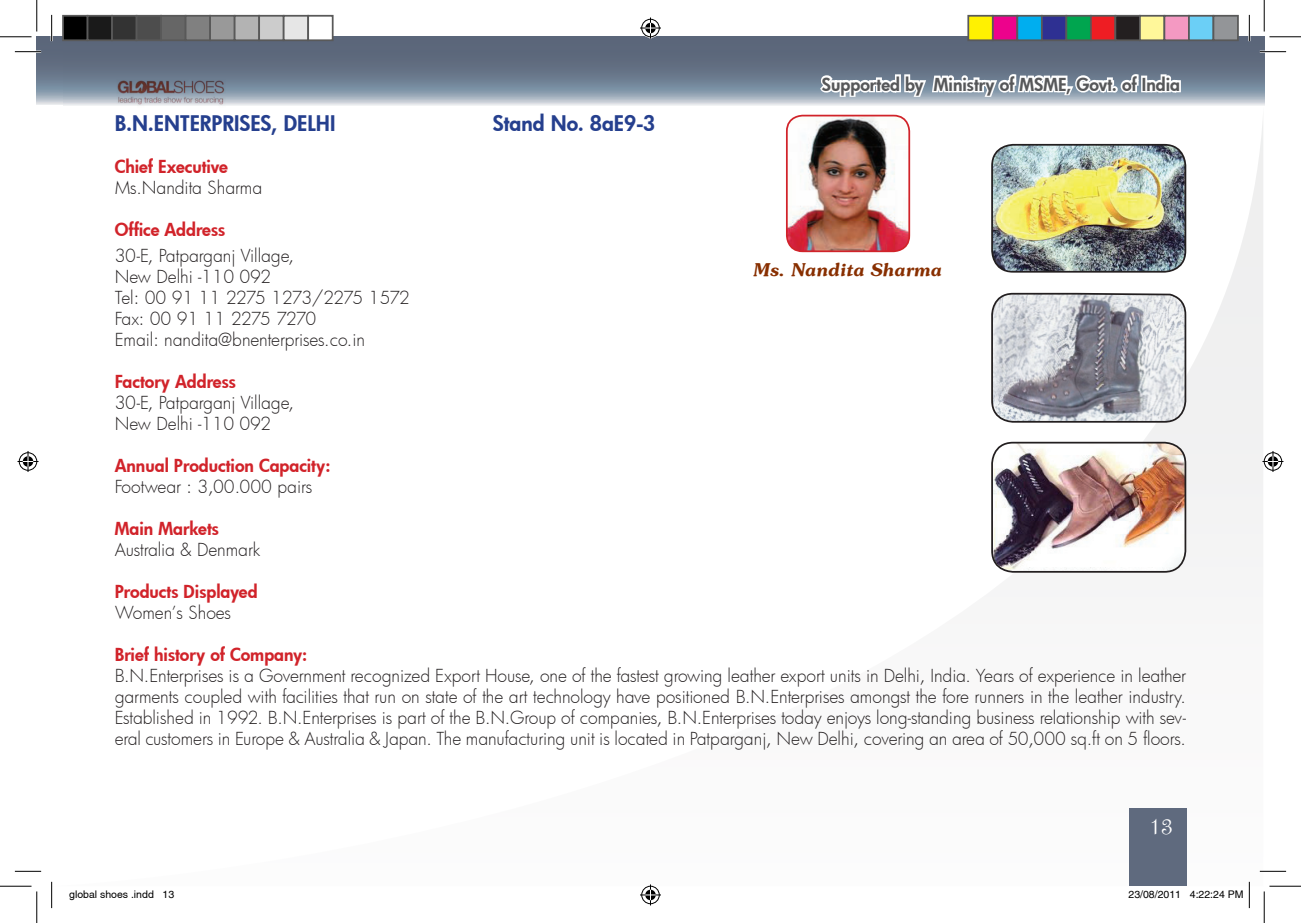
<style>
.page{position:relative;width:1301px;height:923px;background:#fff}
.page>*{position:absolute;margin:0;border:0;box-sizing:border-box;transform-origin:0 0}
.t1{font:31.5px "French Script";color:#fff}
.t2{font:800 21px "Futura";color:#253f8e}
.t3{font:300 17.5px/21px "Futura";letter-spacing:-.005em;color:#231f20;text-align:justify}
.t4{font:800 17.5px "Futura";color:#d1232a}
.t5{font:800 17.5px "Futura";color:#57585a}
.t6{font:300 17.5px "Futura";letter-spacing:-.055em;color:#231f20}
.t7{font:300 17.5px "Futura";letter-spacing:-.05em;color:#231f20}
.t8{font:17.5px "Sojourn Normal";color:#882f01}
.t9{font:10.5px "Helvetica";color:#000}
</style>
<div class="page">
<svg style="left:796px;top:114px;width:467px;height:772px"></svg>
<svg style="left:37px;top:37px;width:26px;height:68px"></svg>
<svg style="left:63px;top:37px;width:1201px;height:69px"></svg>
<div style="left:1128px;top:808px;width:58px;height:78px;background:#5f6a7e"></div>
<img style="left:101px;top:67px;width:148px;height:39px">
<svg style="left:818px;top:63px;width:364px;height:43px"></svg>
<img style="left:992px;top:145px;width:19px;height:14px">
<div style="left:991px;top:144px;width:195px;height:128px;border:2px solid #231f20;border-radius:21px"></div>
<svg style="left:990px;top:292px;width:197px;height:131px"></svg>
<img style="left:992px;top:442px;width:193px;height:128px">
<div style="left:991px;top:441px;width:195px;height:131px;border:2px solid #231f20;border-radius:21px"></div>
<img style="left:786px;top:116px;width:123px;height:135px">
<div style="left:786px;top:115px;width:124px;height:137px;border:2px solid #d1232a;border-radius:16px"></div>
<hr style="left:15px;top:51px;width:26px;height:2px;background:#fff">
<hr style="left:1259px;top:51px;width:26px;height:2px;background:#fff">
<hr style="left:1259px;top:870px;width:26px;height:2px;background:#fff">
<hr style="left:51px;top:15px;width:2px;height:26px;background:#fff">
<hr style="left:1248px;top:15px;width:2px;height:26px;background:#fff">
<hr style="left:1248px;top:881px;width:2px;height:26px;background:#fff">
<svg style="left:15px;top:51px;width:26px;height:1px"></svg>
<svg style="left:1259px;top:51px;width:26px;height:1px"></svg>
<svg style="left:15px;top:870px;width:26px;height:1px"></svg>
<svg style="left:1260px;top:870px;width:25px;height:1px"></svg>
<svg style="left:51px;top:15px;width:1px;height:26px"></svg>
<svg style="left:51px;top:881px;width:1px;height:26px"></svg>
<svg style="left:1248px;top:15px;width:1px;height:26px"></svg>
<hr style="left:0;top:36px;width:32px;height:1px;background:#000">
<hr style="left:1269px;top:36px;width:31px;height:1px;background:#000">
<hr style="left:0;top:885px;width:32px;height:1px;background:#000">
<hr style="left:1269px;top:885px;width:31px;height:1px;background:#000">
<hr style="left:36px;top:0;width:1px;height:32px;background:#000">
<hr style="left:36px;top:891px;width:1px;height:31px;background:#000">
<hr style="left:1263px;top:0;width:1px;height:32px;background:#000">
<hr style="left:1263px;top:891px;width:1px;height:31px;background:#000">
<svg style="left:640px;top:18px;width:21px;height:21px"></svg>
<svg style="left:640px;top:884px;width:21px;height:21px"></svg>
<svg style="left:18px;top:451px;width:21px;height:21px"></svg>
<svg style="left:1262px;top:451px;width:21px;height:21px"></svg>
<div style="left:63px;top:16px;width:25px;height:24px;background:#000"></div>
<div style="left:62px;top:15px;width:26px;height:26px;border:2px solid #595959"></div>
<div style="left:88px;top:16px;width:24px;height:24px;background:#1a1a1a"></div>
<div style="left:87px;top:15px;width:26px;height:26px;border:2px solid #595959"></div>
<div style="left:112px;top:16px;width:25px;height:24px;background:#333"></div>
<div style="left:111px;top:15px;width:26px;height:26px;border:2px solid #595959"></div>
<div style="left:137px;top:16px;width:24px;height:24px;background:#4d4d4d"></div>
<div style="left:136px;top:15px;width:26px;height:26px;border:2px solid #595959"></div>
<div style="left:161px;top:16px;width:25px;height:24px;background:#666"></div>
<div style="left:160px;top:15px;width:26px;height:26px;border:2px solid #595959"></div>
<div style="left:186px;top:16px;width:24px;height:24px;background:#808080"></div>
<div style="left:185px;top:15px;width:26px;height:26px;border:2px solid #595959"></div>
<div style="left:210px;top:16px;width:25px;height:24px;background:#999"></div>
<div style="left:209px;top:15px;width:26px;height:26px;border:2px solid #595959"></div>
<div style="left:235px;top:16px;width:24px;height:24px;background:#b3b3b3"></div>
<div style="left:234px;top:15px;width:26px;height:26px;border:2px solid #595959"></div>
<div style="left:259px;top:16px;width:25px;height:24px;background:#ccc"></div>
<div style="left:258px;top:15px;width:26px;height:26px;border:2px solid #595959"></div>
<div style="left:284px;top:16px;width:24px;height:24px;background:#e6e6e6"></div>
<div style="left:283px;top:15px;width:26px;height:26px;border:2px solid #595959"></div>
<div style="left:308px;top:16px;width:25px;height:24px;background:#fff"></div>
<div style="left:307px;top:15px;width:26px;height:26px;border:2px solid #595959"></div>
<div style="left:968px;top:16px;width:24px;height:24px;background:#fff101"></div>
<div style="left:967px;top:15px;width:26px;height:26px;border:2px solid #595959"></div>
<div style="left:992px;top:16px;width:25px;height:24px;background:#ed028c"></div>
<div style="left:991px;top:15px;width:27px;height:26px;border:2px solid #595959"></div>
<div style="left:1017px;top:16px;width:24px;height:24px;background:#00aeef"></div>
<div style="left:1016px;top:15px;width:26px;height:26px;border:2px solid #595959"></div>
<div style="left:1041px;top:16px;width:25px;height:24px;background:#2e3092"></div>
<div style="left:1040px;top:15px;width:27px;height:26px;border:2px solid #595959"></div>
<div style="left:1066px;top:16px;width:24px;height:24px;background:#00a54f"></div>
<div style="left:1065px;top:15px;width:26px;height:26px;border:2px solid #595959"></div>
<div style="left:1090px;top:16px;width:25px;height:24px;background:#ee1d23"></div>
<div style="left:1089px;top:15px;width:27px;height:26px;border:2px solid #595959"></div>
<div style="left:1115px;top:16px;width:24px;height:24px;background:#231f20"></div>
<div style="left:1114px;top:15px;width:26px;height:26px;border:2px solid #595959"></div>
<div style="left:1139px;top:16px;width:25px;height:24px;background:#fff79a"></div>
<div style="left:1138px;top:15px;width:27px;height:26px;border:2px solid #595959"></div>
<div style="left:1164px;top:16px;width:24px;height:24px;background:#f499c2"></div>
<div style="left:1163px;top:15px;width:26px;height:26px;border:2px solid #595959"></div>
<div style="left:1188px;top:16px;width:25px;height:24px;background:#6bcff6"></div>
<div style="left:1187px;top:15px;width:27px;height:26px;border:2px solid #595959"></div>
<div style="left:1213px;top:16px;width:24px;height:24px;background:#939598"></div>
<div style="left:1212px;top:15px;width:26px;height:26px;border:2px solid #595959"></div>
<svg style="left:1189px;top:881px;width:60px;height:26px"></svg>
<p class="t5" style="left:822px;top:72px;width:359px">Supported by Ministry of MSME, Govt. of India</p>
<p class="t2" style="left:115px;top:109px;width:222px">B.N.ENTERPRISES, DELHI</p>
<p class="t2" style="left:493px;top:109px;width:164px">Stand No. 8aE9-3</p>
<p class="t4" style="left:115px;top:154px;width:115px">Chief Executive</p>
<p class="t3" style="left:115px;top:176px;width:149px">Ms.Nandita Sharma</p>
<p class="t4" style="left:115px;top:217px;width:112px">Office Address</p>
<p class="t3" style="left:115px;top:244px;width:181px">30-E, Patparganj Village,</p>
<p class="t3" style="left:115px;top:265px;width:158px">New Delhi -110 092</p>
<p class="t6" style="left:115px;top:285px;width:297px">Tel: 00 91 11 2275 1273/2275 1572</p>
<p class="t7" style="left:115px;top:306px;width:203px">Fax: 00 91 11 2275 7270</p>
<p class="t3" style="left:115px;top:328px;width:252px">Email: nandita@bnenterprises.co.in</p>
<p class="t4" style="left:115px;top:369px;width:123px">Factory Address</p>
<p class="t3" style="left:115px;top:391px;width:181px">30-E, Patparganj Village,</p>
<p class="t3" style="left:115px;top:412px;width:158px">New Delhi -110 092</p>
<p class="t4" style="left:115px;top:453px;width:217px">Annual Production Capacity:</p>
<p class="t3" style="left:115px;top:475px;width:199px">Footwear : 3,00.000 pairs</p>
<p class="t4" style="left:115px;top:516px;width:106px">Main Markets</p>
<p class="t3" style="left:115px;top:538px;width:147px">Australia &amp; Denmark</p>
<p class="t4" style="left:115px;top:579px;width:144px">Products Displayed</p>
<p class="t3" style="left:115px;top:601px;width:118px">Women’s Shoes</p>
<p class="t4" style="left:115px;top:642px;width:194px">Brief history of Company:</p>
<p class="t3" style="left:115px;top:664px;width:1073px">B.N.Enterprises is a Government recognized Export House, one of the fastest growing leather export units in Delhi, India. Years of experience in leather garments coupled with facilities that run on state of the art technology have positioned B.N.Enterprises amongst the fore runners in the leather industry.<br>Established in 1992. B.N.Enterprises is part of the B.N.Group of companies, B.N.Enterprises today enjoys long-standing business relationship with sev&shy;eral customers in Europe &amp; Australia &amp; Japan. The manufacturing unit is located in Patparganj, New Delhi, covering an area of 50,000 sq.ft on 5 floors.</p>
<p class="t8" style="left:752px;top:259px;width:190px">Ms. Nandita Sharma</p>
<h1 class="t1" style="left:1149px;top:804px;width:24px">13</h1>
<p class="t9" style="left:69px;top:887px;width:107px">global shoes .indd 13</p>
<p class="t9" style="left:1128px;top:887px;width:116px">23/08/2011 4:22:24 PM</p>
</div>
